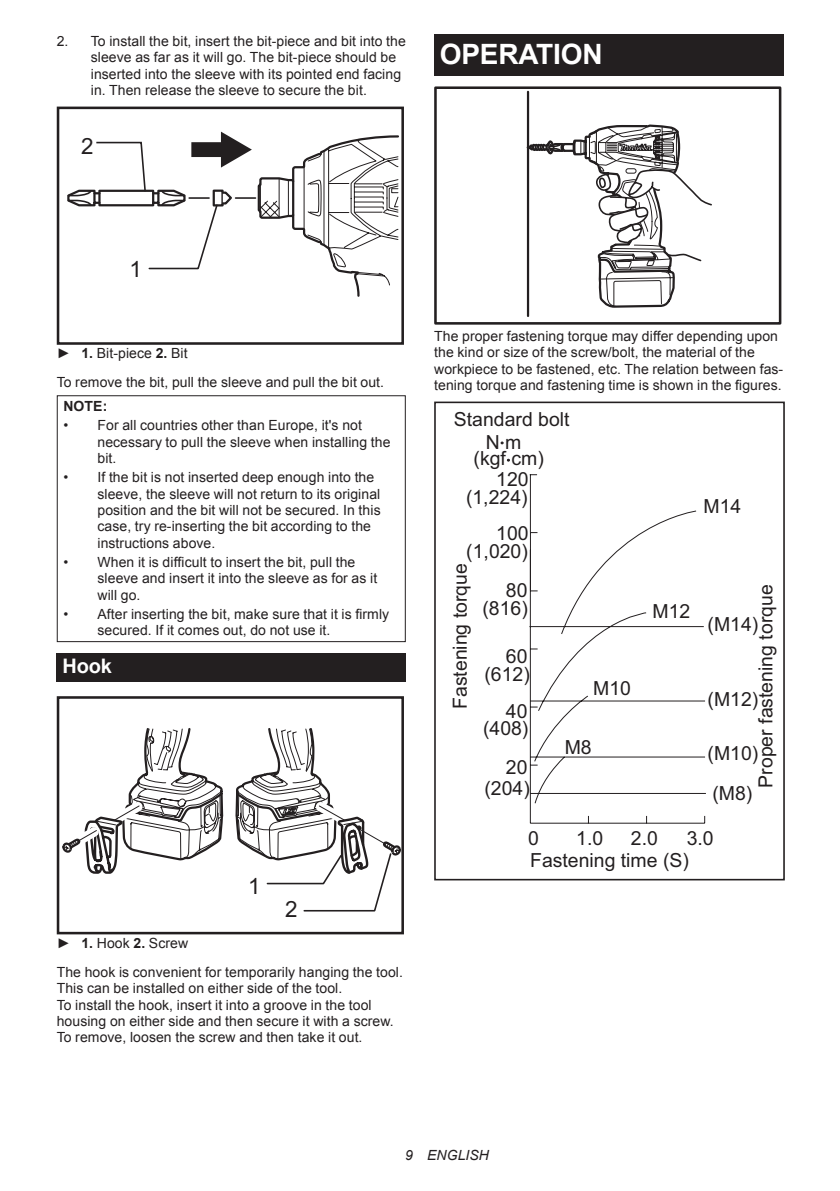
<style>
.page{position:relative;width:840px;height:1191px;background:#fff}
.page>*{position:absolute;margin:0;border:0;box-sizing:border-box;transform-origin:0 0}
.t1{font:700 28px "Arial";letter-spacing:-.01em;color:#fff}
.t2{font:22.4px "Arial";color:#231f20}
.t3{font:700 20px "Arial";color:#fff}
.t4{font:19.4px/39.4px "Arial";color:#231f20}
.t5{font:14px/16.4px "Arial";letter-spacing:.005em;color:#231f20}
.t6{font:italic 14px "Arial";letter-spacing:.005em;color:#231f20}
.t7{font:700 14px "Arial";color:#231f20}
.s1{font-weight:700}
</style>
<div class="page">
<div style="left:57px;top:107px;width:347px;height:238px;border:3px solid #231f20"></div>
<svg style="left:67px;top:132px;width:332px;height:165px"></svg>
<div style="left:57px;top:395px;width:348px;height:247px;border:1px solid #231f20"></div>
<div style="left:57px;top:653px;width:348px;height:29px;background:#231f20"></div>
<svg style="left:62px;top:728px;width:162px;height:146px"></svg>
<div style="left:57px;top:696px;width:347px;height:238px;border:3px solid #231f20"></div>
<svg style="left:234px;top:726px;width:168px;height:208px"></svg>
<div style="left:434px;top:34px;width:348px;height:41px;background:#231f20"></div>
<hr style="left:526px;top:92px;width:3px;height:224px;background:#231f20">
<svg style="left:526px;top:123px;width:186px;height:194px"></svg>
<div style="left:434px;top:86px;width:347px;height:239px;border:3px solid #231f20"></div>
<svg style="left:529px;top:474px;width:177px;height:350px"></svg>
<div style="left:434px;top:401px;width:350px;height:479px;border:2px solid #231f20"></div>
<p class="t5" style="left:91px;top:33px;width:316px;text-indent:-34px">2. To install the bit, insert the bit-piece and bit into the sleeve as far as it will go. The bit-piece should be inserted into the sleeve with its pointed end facing in. Then release the sleeve to secure the bit.</p>
<h2 class="t2" style="left:81px;top:131px;width:14px">2</h2>
<h1 class="t1" style="left:439px;top:35px;width:164px">OPERATION</h1>
<h2 class="t2" style="left:129px;top:254px;width:14px">1</h2>
<p class="t5" style="left:57px;top:339px;width:329px;line-height:28.8px">► <span class="s1">1.</span> Bit-piece <span class="s1">2.</span> Bit<br>To remove the bit, pull the sleeve and pull the bit out.</p>
<p class="t7" style="left:63px;top:397px;width:45px">NOTE:</p>
<p class="t5" style="left:97px;top:417px;width:294px;text-indent:-34px">• For all countries other than Europe, it's not necessary to pull the sleeve when installing the bit.</p>
<p class="t5" style="left:97px;top:469px;width:284px;text-indent:-34px">• If the bit is not inserted deep enough into the sleeve, the sleeve will not return to its original position and the bit will not be secured. In this case, try re-inserting the bit according to the instructions above.</p>
<p class="t5" style="left:97px;top:554px;width:281px;text-indent:-34px">• When it is difficult to insert the bit, pull the sleeve and insert it into the sleeve as for as it will go.</p>
<p class="t5" style="left:97px;top:606px;width:293px;text-indent:-34px">• After inserting the bit, make sure that it is firmly secured. If it comes out, do not use it.</p>
<h3 class="t3" style="left:62px;top:653px;width:51px">Hook</h3>
<h2 class="t2" style="left:248px;top:871px;width:14px">1</h2>
<h2 class="t2" style="left:285px;top:894px;width:14px">2</h2>
<p class="t5" style="left:57px;top:928px;width:347px;line-height:28.8px">► <span class="s1">1.</span> Hook <span class="s1">2.</span> Screw<br>The hook is convenient for temporarily hanging the tool.</p>
<p class="t5" style="left:57px;top:980px;width:338px">This can be installed on either side of the tool.<br>To install the hook, insert it into a groove in the tool housing on either side and then secure it with a screw.<br>To remove, loosen the screw and then take it out.</p>
<p class="t5" style="left:434px;top:328px;width:350px">The proper fastening torque may differ depending upon the kind or size of the screw/bolt, the material of the workpiece to be fastened, etc. The relation between fas&shy;tening torque and fastening time is shown in the figures.</p>
<h3 class="t4" style="left:485px;top:408px;width:85px;line-height:23.2px;text-indent:-32px">Standard bolt<br>N m</h3>
<h3 class="t4" style="left:466px;top:438px;width:79px;text-indent:8px">(kgf cm) (1,224)</h3>
<h3 class="t4" style="left:466px;top:532px;width:63px">(1,020)</h3>
<h3 class="t4" style="left:482px;top:589px;width:47px">(816)</h3>
<h3 class="t4" style="left:496px;top:460px;width:34px">120</h3>
<h3 class="t4" style="left:496px;top:513px;width:34px">100</h3>
<h3 class="t4" style="left:440px;top:709px;width:147px;rotate:-90deg">Fastening torque</h3>
<h3 class="t4" style="left:505px;top:570px;width:23px">80</h3>
<h3 class="t4" style="left:505px;top:636px;width:23px">60</h3>
<h3 class="t4" style="left:484px;top:654px;width:47px">(612)</h3>
<h3 class="t4" style="left:483px;top:708px;width:47px">(408)</h3>
<h3 class="t4" style="left:593px;top:669px;width:39px">M10</h3>
<h3 class="t4" style="left:505px;top:691px;width:23px">40</h3>
<h3 class="t4" style="left:564px;top:728px;width:28px">M8</h3>
<h3 class="t4" style="left:505px;top:747px;width:23px">20</h3>
<h3 class="t4" style="left:484px;top:769px;width:47px">(204)</h3>
<h3 class="t4" style="left:703px;top:486px;width:39px">M14</h3>
<h3 class="t4" style="left:652px;top:592px;width:39px">M12</h3>
<h3 class="t4" style="left:745px;top:787px;width:204px;rotate:-90deg">Proper fastening torque</h3>
<h3 class="t4" style="left:707px;top:604px;width:52px">(M14)</h3>
<h3 class="t4" style="left:707px;top:679px;width:52px">(M12)</h3>
<h3 class="t4" style="left:707px;top:734px;width:52px">(M10) (M8)</h3>
<h3 class="t4" style="left:527px;top:818px;width:12px">0</h3>
<h3 class="t4" style="left:576px;top:818px;width:28px">1.0</h3>
<h3 class="t4" style="left:630px;top:818px;width:28px">2.0</h3>
<h3 class="t4" style="left:686px;top:818px;width:28px">3.0</h3>
<h3 class="t4" style="left:530px;top:840px;width:160px">Fastening time (S)</h3>
<p class="t6" style="left:405px;top:1146px;width:85px">9 ENGLISH</p>
</div>
